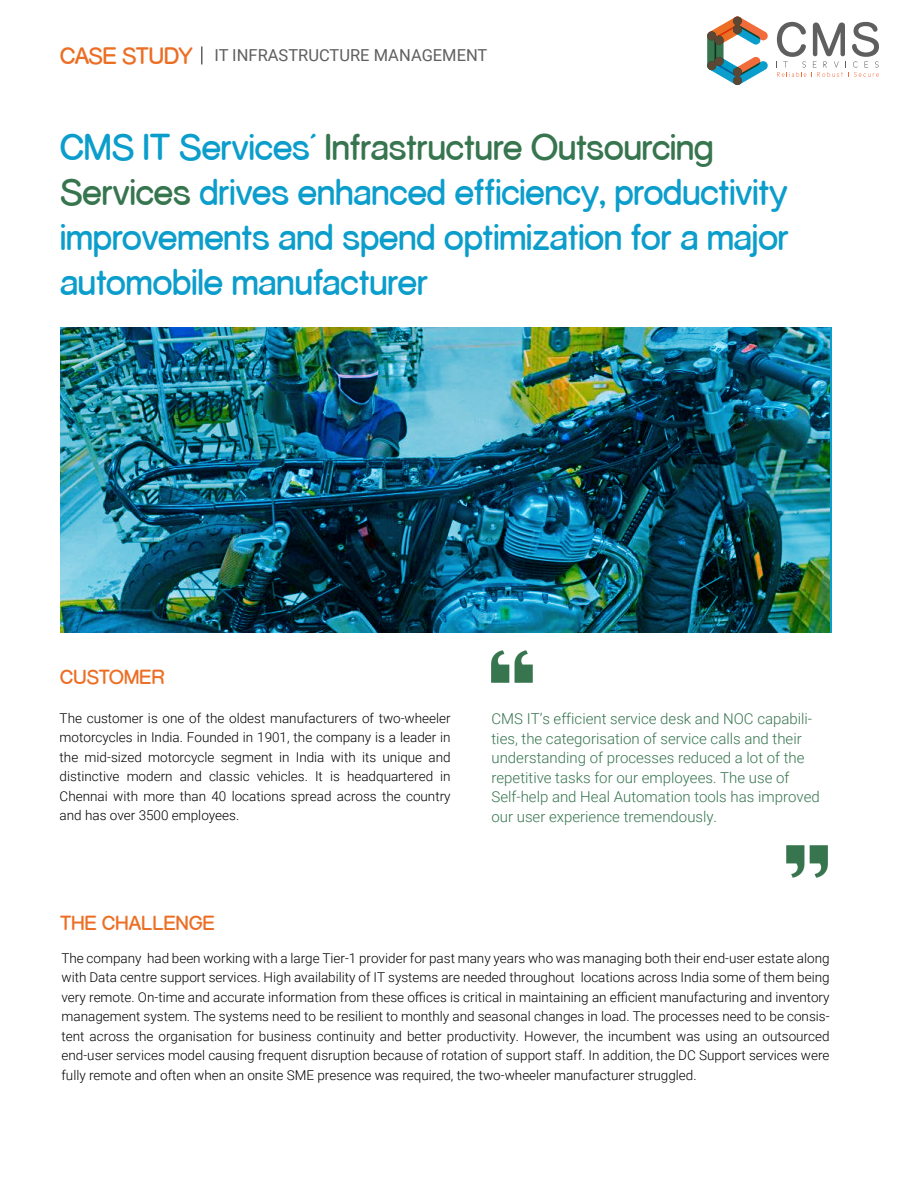
<style>
.page{position:relative;width:900px;height:1200px;background:#fff}
.page>*{position:absolute;margin:0;border:0;box-sizing:border-box;transform-origin:0 0}
.t1{font:33px/45px "Rocko FLF";color:#0b9dcb}
.t2{font:21px "Rocko FLF";letter-spacing:-.025em;color:#ec6e24}
.t3{font:18px "Rocko FLF";letter-spacing:.02em;color:#ec6e24}
.t4{font:16.5px "Roboto";color:#5e5f5e}
.t5{font:300 15px/19.5px "Roboto";color:#37754f}
.t6{font:300 13.5px/19.5px "Roboto";color:#000;text-align:justify}
.s1{color:#37754f}
</style>
<div class="page">
<svg style="left:777px;top:22px;width:29px;height:55px"></svg>
<svg style="left:812px;top:22px;width:67px;height:55px"></svg>
<div style="left:715px;top:36px;width:9px;height:30px;background:#37754f;border-radius:4px"></div>
<div style="left:707px;top:31px;width:9px;height:39px;background:#37754f;border-radius:4px"></div>
<svg style="left:707px;top:57px;width:61px;height:28px"></svg>
<svg style="left:707px;top:18px;width:61px;height:27px"></svg>
<div style="left:733px;top:25px;width:9px;height:9px;background:#5b4733;border-radius:50%"></div>
<div style="left:733px;top:16px;width:9px;height:10px;background:#5b4733;border-radius:50%"></div>
<div style="left:707px;top:31px;width:9px;height:9px;background:#5b4733;border-radius:50%"></div>
<div style="left:707px;top:61px;width:9px;height:9px;background:#5b4733;border-radius:50%"></div>
<div style="left:733px;top:76px;width:9px;height:9px;background:#5b4733;border-radius:50%"></div>
<div style="left:733px;top:68px;width:9px;height:9px;background:#5b4733;border-radius:50%"></div>
<div style="left:715px;top:36px;width:9px;height:9px;background:#5b4733;border-radius:50%"></div>
<div style="left:715px;top:57px;width:9px;height:9px;background:#5b4733;border-radius:50%"></div>
<img style="left:61px;top:328px;width:771px;height:305px">
<svg style="left:201px;top:46px;width:1px;height:18px"></svg>
<img style="left:492px;top:651px;width:40px;height:32px">
<img style="left:787px;top:846px;width:41px;height:32px">
<h2 class="t2" style="left:60px;top:43px;width:134px">CASE STUDY</h2>
<p class="t4" style="left:214px;top:43px;width:275px">IT INFRASTRUCTURE MANAGEMENT</p>
<h1 class="t1" style="left:60px;top:124px;width:730px">CMS IT Services’ <span class="s1">Infrastructure Outsourcing Services</span> drives enhanced efficiency, productivity improvements and spend optimization for a major automobile manufacturer</h1>
<h3 class="t3" style="left:60px;top:666px;width:106px">CUSTOMER</h3>
<p class="t6" style="left:60px;top:708px;width:393px">The customer is one of the oldest manufacturers of two-wheeler motorcycles in India. Founded in 1901, the company is a leader in the mid-sized motorcycle segment in India with its unique and distinctive modern and classic vehicles. It is headquartered in Chennai with more than 40 locations spread across the country and has over 3500 employees.</p>
<p class="t5" style="left:492px;top:709px;width:330px">CMS IT’s efficient service desk and NOC capabili&shy;ties, the categorisation of service calls and their understanding of processes reduced a lot of the repetitive tasks for our employees. The use of Self-help and Heal Automation tools has improved our user experience tremendously.</p>
<h3 class="t3" style="left:60px;top:912px;width:156px">THE CHALLENGE</h3>
<p class="t6" style="left:62px;top:948px;width:770px">The company had been working with a large Tier-1 provider for past many years who was managing both their end-user estate along with Data centre support services. High availability of IT systems are needed throughout locations across India some of them being very remote. On-time and accurate information from these offices is critical in maintaining an efficient manufacturing and inventory management system. The systems need to be resilient to monthly and seasonal changes in load. The processes need to be consis&shy;tent across the organisation for business continuity and better productivity. However, the incumbent was using an outsourced end-user services model causing frequent disruption because of rotation of support staff. In addition, the DC Support services were fully remote and often when an onsite SME presence was required, the two-wheeler manufacturer struggled.</p>
</div>
